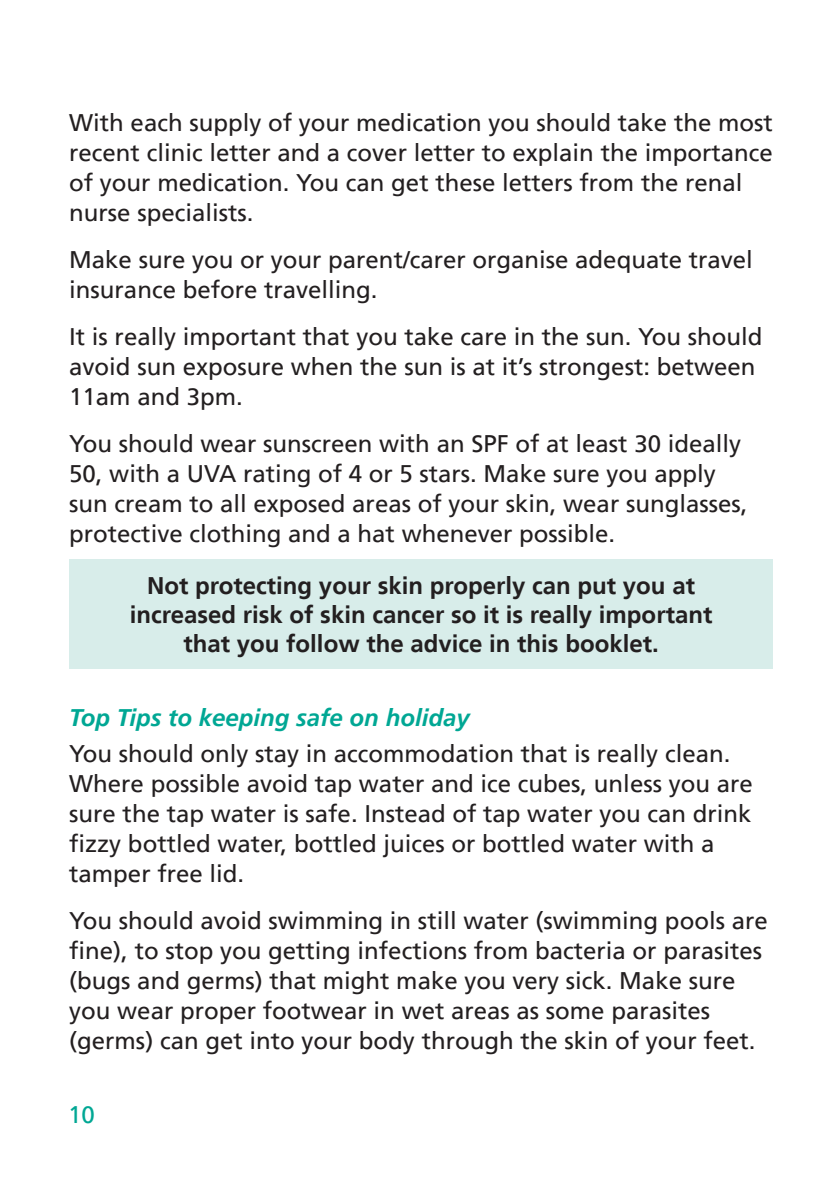
<style>
.page{position:relative;width:840px;height:1191px;background:#fff}
.page>*{position:absolute;margin:0;border:0;box-sizing:border-box;transform-origin:0 0}
.Body_Text{font:24px/30px "Frutiger LT";color:#231f20}
.Sub-sub_heading{font:700 24px/28.8px "Frutiger LT";color:#231f20;text-align:center}
.Sub-sub_heading-2{font:italic 700 24px "Frutiger LT";color:#00a794}
.t1{font:24px "Frutiger LT";color:#00a794}
</style>
<div class="page">
<div style="left:69px;top:559px;width:703px;height:109px;background:#d8edea"></div>
<p class="Body_Text" style="left:69px;top:108px;width:704px">With each supply of your medication you should take the most recent clinic letter and a cover letter to explain the importance of your medication. You can get these letters from the renal nurse specialists.</p>
<p class="Body_Text" style="left:69px;top:245px;width:684px">Make sure you or your parent/carer organise adequate travel insurance before travelling.</p>
<p class="Body_Text" style="left:69px;top:322px;width:694px">It is really important that you take care in the sun. You should avoid sun exposure when the sun is at it’s strongest: between<br>11am and 3pm.</p>
<p class="Body_Text" style="left:69px;top:429px;width:679px">You should wear sunscreen with an SPF of at least 30 ideally 50, with a UVA rating of 4 or 5 stars. Make sure you apply sun cream to all exposed areas of your skin, wear sunglasses, protective clothing and a hat whenever possible.</p>
<p class="Sub-sub_heading" style="left:130px;top:571px;width:583px">Not protecting your skin properly can put you at increased risk of skin cancer so it is really important that you follow the advice in this booklet.</p>
<p class="Sub-sub_heading-2" style="left:69px;top:703px;width:402px">Top Tips to keeping safe on holiday</p>
<p class="Body_Text" style="left:69px;top:738px;width:684px">You should only stay in accommodation that is really clean.<br>Where possible avoid tap water and ice cubes, unless you are sure the tap water is safe. Instead of tap water you can drink fizzy bottled water, bottled juices or bottled water with a tamper free lid.</p>
<p class="Body_Text" style="left:69px;top:905px;width:699px">You should avoid swimming in still water (swimming pools are fine), to stop you getting infections from bacteria or parasites (bugs and germs) that might make you very sick. Make sure you wear proper footwear in wet areas as some parasites (germs) can get into your body through the skin of your feet.</p>
<p class="t1" style="left:68px;top:1101px;width:28px">10</p>
</div>
